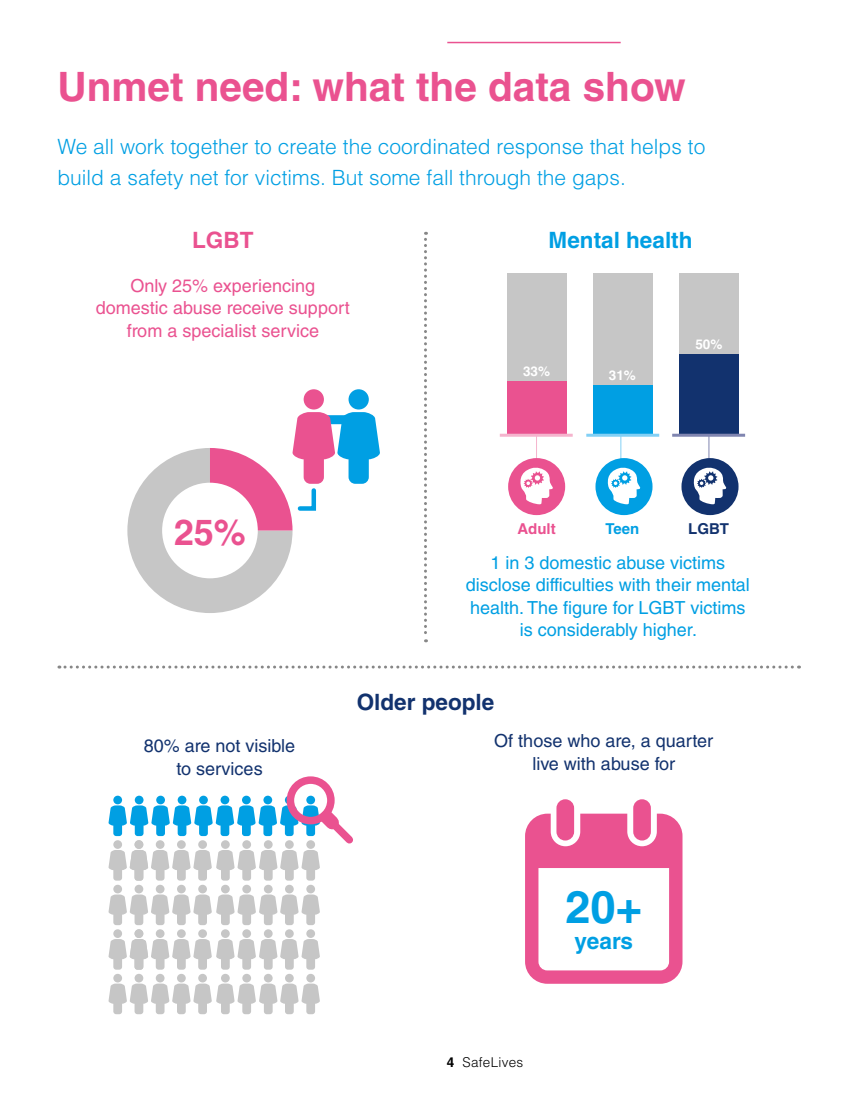
<style>
.page{position:relative;width:851px;height:1106px;background:#fff}
.page>*{position:absolute;margin:0;border:0;box-sizing:border-box;transform-origin:0 0}
.t1{font:700 45.3px "Helvetica LT Std";color:#009fe3}
.t2{font:700 40.5px "Helvetica LT Std";color:#ea5290}
.t3{font:700 35.85px "Helvetica LT Std";color:#ea5290}
.t4{font:700 22.65px "Helvetica LT Std";letter-spacing:-.005em;color:#009fe3}
.t5{font:700 22.5px "Helvetica LT Std";color:#009fe3}
.t6{font:700 22.5px "Helvetica LT Std";color:#12326e}
.t7{font:700 22.5px "Helvetica LT Std";color:#ea5290}
.t8{font:300 21px/31.5px "Helvetica LT Std";color:#009fe3}
.t9{font:18px/22.5px "Helvetica LT Std";color:#009fe3;text-align:center}
.t10{font:18px/22.5px "Helvetica LT Std";color:#ea5290;text-align:center}
.t11{font:18px/22.5px "Helvetica LT Std";color:#12326e;text-align:center}
.t12{font:700 15px "Helvetica LT Std";color:#ea5290}
.t13{font:700 15px "Helvetica LT Std";color:#009fe3}
.t14{font:700 15px "Helvetica LT Std";color:#12326e}
.t15{font:300 13.5px "Helvetica LT Std";letter-spacing:.02em;color:#000}
.t16{font:700 13.5px "Helvetica LT Std";color:#fff}
.s1{font-weight:700}
</style>
<div class="page">
<hr style="left:447px;top:42px;width:173px;height:1px;background:#ea5290">
<div style="left:592px;top:273px;width:60px;height:162px;background:#c6c6c6"></div>
<div style="left:507px;top:273px;width:59px;height:162px;background:#c6c6c6"></div>
<div style="left:507px;top:381px;width:59px;height:54px;background:#ea5290"></div>
<div style="left:678px;top:273px;width:60px;height:162px;background:#c6c6c6"></div>
<div style="left:678px;top:354px;width:60px;height:81px;background:#12326e"></div>
<div style="left:592px;top:385px;width:60px;height:50px;background:#009fe3"></div>
<svg style="left:424px;top:232px;width:3px;height:410px"></svg>
<svg style="left:59px;top:665px;width:740px;height:3px"></svg>
<div style="left:113px;top:973px;width:9px;height:9px;background:#c6c6c6;border-radius:50%"></div>
<div style="left:113px;top:884px;width:9px;height:9px;background:#c6c6c6;border-radius:50%"></div>
<div style="left:113px;top:929px;width:9px;height:9px;background:#c6c6c6;border-radius:50%"></div>
<svg style="left:113px;top:795px;width:9px;height:9px"></svg>
<div style="left:198px;top:973px;width:9px;height:9px;background:#c6c6c6;border-radius:50%"></div>
<div style="left:198px;top:884px;width:9px;height:9px;background:#c6c6c6;border-radius:50%"></div>
<div style="left:198px;top:929px;width:9px;height:9px;background:#c6c6c6;border-radius:50%"></div>
<svg style="left:199px;top:795px;width:9px;height:9px"></svg>
<div style="left:156px;top:973px;width:8px;height:9px;background:#c6c6c6;border-radius:50%"></div>
<div style="left:156px;top:884px;width:8px;height:9px;background:#c6c6c6;border-radius:50%"></div>
<div style="left:156px;top:929px;width:8px;height:9px;background:#c6c6c6;border-radius:50%"></div>
<svg style="left:156px;top:795px;width:9px;height:9px"></svg>
<div style="left:134px;top:973px;width:9px;height:9px;background:#c6c6c6;border-radius:50%"></div>
<div style="left:134px;top:884px;width:9px;height:9px;background:#c6c6c6;border-radius:50%"></div>
<div style="left:134px;top:929px;width:9px;height:9px;background:#c6c6c6;border-radius:50%"></div>
<svg style="left:135px;top:795px;width:8px;height:9px"></svg>
<div style="left:177px;top:973px;width:9px;height:9px;background:#c6c6c6;border-radius:50%"></div>
<div style="left:177px;top:884px;width:9px;height:9px;background:#c6c6c6;border-radius:50%"></div>
<div style="left:177px;top:929px;width:9px;height:9px;background:#c6c6c6;border-radius:50%"></div>
<svg style="left:178px;top:795px;width:8px;height:9px"></svg>
<div style="left:264px;top:973px;width:8px;height:9px;background:#c6c6c6;border-radius:50%"></div>
<div style="left:264px;top:884px;width:8px;height:9px;background:#c6c6c6;border-radius:50%"></div>
<div style="left:264px;top:929px;width:8px;height:9px;background:#c6c6c6;border-radius:50%"></div>
<svg style="left:263px;top:795px;width:9px;height:9px"></svg>
<div style="left:242px;top:973px;width:9px;height:9px;background:#c6c6c6;border-radius:50%"></div>
<div style="left:242px;top:884px;width:9px;height:9px;background:#c6c6c6;border-radius:50%"></div>
<div style="left:242px;top:929px;width:9px;height:9px;background:#c6c6c6;border-radius:50%"></div>
<svg style="left:242px;top:795px;width:9px;height:9px"></svg>
<div style="left:285px;top:973px;width:9px;height:9px;background:#c6c6c6;border-radius:50%"></div>
<div style="left:285px;top:884px;width:9px;height:9px;background:#c6c6c6;border-radius:50%"></div>
<div style="left:285px;top:929px;width:9px;height:9px;background:#c6c6c6;border-radius:50%"></div>
<div style="left:285px;top:795px;width:8px;height:9px;background:#b8e4f7;border-radius:50%"></div>
<div style="left:221px;top:973px;width:9px;height:9px;background:#c6c6c6;border-radius:50%"></div>
<div style="left:221px;top:884px;width:9px;height:9px;background:#c6c6c6;border-radius:50%"></div>
<div style="left:221px;top:929px;width:9px;height:9px;background:#c6c6c6;border-radius:50%"></div>
<svg style="left:220px;top:795px;width:9px;height:9px"></svg>
<div style="left:306px;top:973px;width:9px;height:9px;background:#c6c6c6;border-radius:50%"></div>
<svg style="left:108px;top:983px;width:212px;height:31px"></svg>
<div style="left:306px;top:884px;width:9px;height:9px;background:#c6c6c6;border-radius:50%"></div>
<svg style="left:108px;top:894px;width:212px;height:31px"></svg>
<div style="left:306px;top:929px;width:9px;height:9px;background:#c6c6c6;border-radius:50%"></div>
<svg style="left:108px;top:939px;width:212px;height:30px"></svg>
<svg style="left:306px;top:795px;width:9px;height:9px"></svg>
<div style="left:286px;top:776px;width:48px;height:48px;border:8px solid #ea5290;border-radius:50%"></div>
<svg style="left:108px;top:798px;width:245px;height:82px"></svg>
<div style="left:348px;top:389px;width:21px;height:20px;background:#009fe3;border-radius:50%"></div>
<div style="left:303px;top:389px;width:21px;height:20px;background:#ea5290;border-radius:50%"></div>
<svg style="left:127px;top:412px;width:253px;height:201px"></svg>
<hr style="left:536px;top:434px;width:1px;height:32px;background:#f5b4cd">
<hr style="left:620px;top:434px;width:1px;height:32px;background:#83d0f5">
<hr style="left:708px;top:434px;width:1px;height:32px;background:#8085b0">
<div style="left:508px;top:458px;width:57px;height:57px;background:#ea5290;border-radius:50%"></div>
<div style="left:595px;top:458px;width:57px;height:57px;background:#009fe3;border-radius:50%"></div>
<div style="left:681px;top:458px;width:57px;height:57px;background:#12326e;border-radius:50%"></div>
<svg style="left:520px;top:467px;width:33px;height:37px"></svg>
<svg style="left:607px;top:467px;width:33px;height:37px"></svg>
<svg style="left:693px;top:467px;width:33px;height:37px"></svg>
<hr style="left:499px;top:434px;width:73px;height:3px;background:#f5b4cd">
<hr style="left:672px;top:434px;width:73px;height:3px;background:#8085b0">
<hr style="left:586px;top:434px;width:73px;height:3px;background:#83d0f5">
<div style="left:633px;top:799px;width:17px;height:41px;background:#ea5290;border-radius:9px"></div>
<div style="left:556px;top:799px;width:18px;height:41px;background:#ea5290;border-radius:9px"></div>
<svg style="left:525px;top:813px;width:157px;height:170px"></svg>
<h2 class="t2" style="left:57px;top:62px;width:629px">Unmet need: what the data show</h2>
<p class="t8" style="left:57px;top:130px;width:649px">We all work together to create the coordinated response that helps to build a safety net for victims. But some fall through the gaps.</p>
<p class="t7" style="left:192px;top:226px;width:63px">LGBT</p>
<p class="t10" style="left:96px;top:274px;width:255px">Only 25% experiencing domestic abuse receive support from a specialist service</p>
<p class="t5" style="left:548px;top:226px;width:145px">Mental health</p>
<p class="t16" style="left:523px;top:363px;width:29px">33%</p>
<p class="t16" style="left:608px;top:367px;width:29px">31%</p>
<p class="t16" style="left:695px;top:336px;width:29px">50%</p>
<h3 class="t3" style="left:174px;top:510px;width:73px">25%</h3>
<p class="t12" style="left:517px;top:519px;width:40px">Adult</p>
<p class="t13" style="left:605px;top:519px;width:36px">Teen</p>
<p class="t14" style="left:688px;top:519px;width:42px">LGBT</p>
<p class="t9" style="left:465px;top:551px;width:285px">1 in 3 domestic abuse victims disclose difficulties with their mental health. The figure for LGBT victims is considerably higher.</p>
<p class="t6" style="left:356px;top:688px;width:139px">Older people</p>
<p class="t11" style="left:144px;top:734px;width:153px">80% are not visible to services</p>
<p class="t11" style="left:494px;top:729px;width:220px">Of those who are, a quarter live with abuse for</p>
<p class="t15" style="left:446px;top:1054px;width:78px"><span class="s1">4</span> SafeLives</p>
<h1 class="t1" style="left:565px;top:879px;width:78px">20+</h1>
<p class="t4" style="left:574px;top:927px;width:60px">years</p>
</div>
